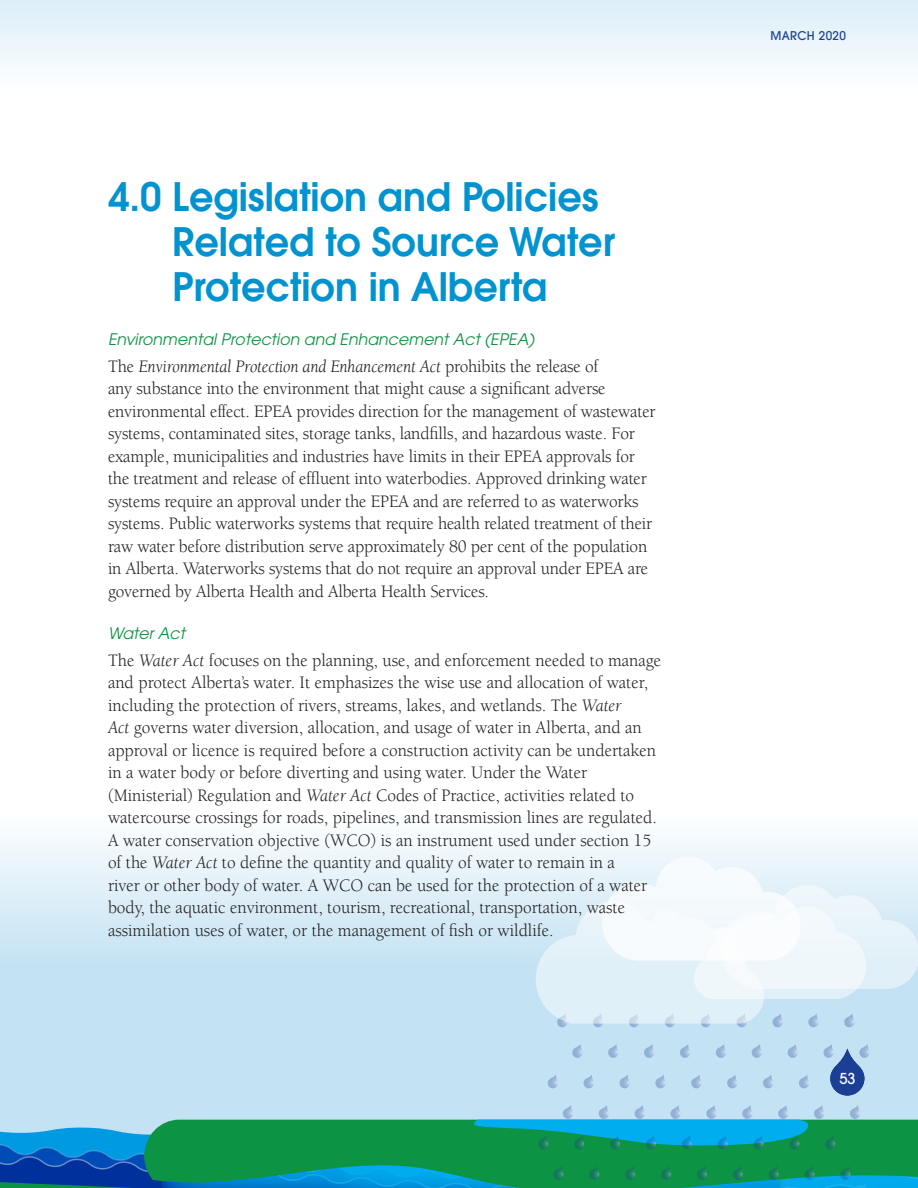
<style>
.page{position:relative;width:918px;height:1188px;background:#fff}
.page>*{position:absolute;margin:0;border:0;box-sizing:border-box;transform-origin:0 0}
.t1{font:600 39px/45px "Avant Garde";color:#0093d0}
.t2{font:18px/22.5px "Berkeley";color:#231f20;scale:.96 1}
.t3{font:italic 15.9px "Avant Garde";color:#0d9344}
.t4{font:500 15px "Avant Garde";color:#fff}
.t5{font:500 12px "Avant Garde";letter-spacing:.03em;color:#1b3f94}
.s1{font-style:italic}
</style>
<div class="page">
<svg style="left:1px;top:839px;width:917px;height:266px;background:#cee7f5"></svg>
<hr style="left:0;top:814px;width:1px;height:374px;background:#c3e2f3">
<div style="left:0;top:0;width:918px;height:88px;background:linear-gradient(to bottom,#dceef8,#fdfefe)"></div>
<svg style="left:788px;top:1044px;width:10px;height:14px"></svg>
<svg style="left:752px;top:1044px;width:10px;height:14px"></svg>
<svg style="left:716px;top:1044px;width:10px;height:14px"></svg>
<svg style="left:680px;top:1044px;width:10px;height:14px"></svg>
<svg style="left:644px;top:1044px;width:10px;height:14px"></svg>
<svg style="left:608px;top:1044px;width:10px;height:14px"></svg>
<svg style="left:572px;top:1044px;width:10px;height:14px"></svg>
<svg style="left:799px;top:1074px;width:10px;height:14px"></svg>
<svg style="left:763px;top:1074px;width:10px;height:14px"></svg>
<svg style="left:727px;top:1074px;width:10px;height:14px"></svg>
<svg style="left:691px;top:1074px;width:10px;height:14px"></svg>
<svg style="left:655px;top:1074px;width:11px;height:14px"></svg>
<svg style="left:619px;top:1074px;width:11px;height:14px"></svg>
<svg style="left:584px;top:1074px;width:10px;height:14px"></svg>
<svg style="left:548px;top:1074px;width:10px;height:14px"></svg>
<svg style="left:0;top:1105px;width:918px;height:83px;background:#2e9f8f"></svg>
<svg style="left:536px;top:857px;width:382px;height:170px"></svg>
<svg style="left:823px;top:1044px;width:47px;height:52px;background:#799ac9"></svg>
<h1 class="t1" style="left:172px;top:174px;width:444px;text-indent:-64px">4.0 Legislation and Policies<br>Related to Source Water<br>Protection in Alberta</h1>
<p class="t3" style="left:108px;top:330px;width:428px">Environmental Protection and Enhancement Act (EPEA)</p>
<p class="t2" style="left:108px;top:355px;width:572px">The <span class="s1">Environmental Protection and Enhancement Act</span> prohibits the release of<br>any substance into the environment that might cause a significant adverse environmental effect. EPEA provides direction for the management of wastewater systems, contaminated sites, storage tanks, landfills, and hazardous waste. For example, municipalities and industries have limits in their EPEA approvals for the treatment and release of effluent into waterbodies. Approved drinking water systems require an approval under the EPEA and are referred to as waterworks systems. Public waterworks systems that require health related treatment of their raw water before distribution serve approximately 80 per cent of the population in Alberta. Waterworks systems that do not require an approval under EPEA are governed by Alberta Health and Alberta Health Services.</p>
<p class="t3" style="left:108px;top:624px;width:79px">Water Act</p>
<p class="t2" style="left:108px;top:649px;width:578px">The <span class="s1">Water Act</span> focuses on the planning, use, and enforcement needed to manage and protect Alberta’s water. It emphasizes the wise use and allocation of water, including the protection of rivers, streams, lakes, and wetlands. The <span class="s1">Water<br>Act</span> governs water diversion, allocation, and usage of water in Alberta, and an approval or licence is required before a construction activity can be undertaken in a water body or before diverting and using water. Under the Water (Ministerial) Regulation and <span class="s1">Water Act</span> Codes of Practice, activities related to watercourse crossings for roads, pipelines, and transmission lines are regulated.<br>A water conservation objective (WCO) is an instrument used under section 15 of the <span class="s1">Water Act</span> to define the quantity and quality of water to remain in a<br>river or other body of water. A WCO can be used for the protection of a water body, the aquatic environment, tourism, recreational, transportation, waste assimilation uses of water, or the management of fish or wildlife.</p>
<p class="t5" style="left:770px;top:28px;width:77px">MARCH 2020</p>
<p class="t4" style="left:839px;top:1069px;width:18px">53</p>
</div>
